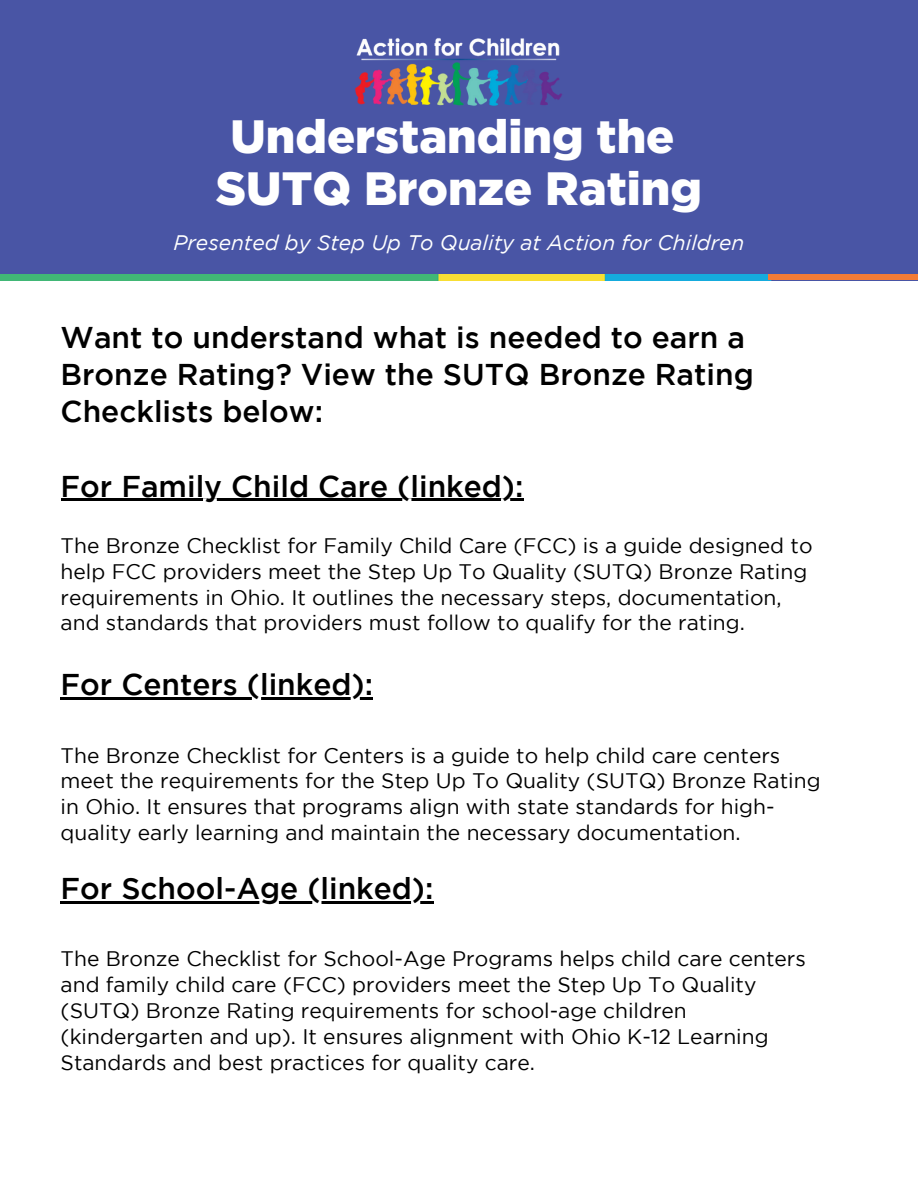
<style>
.page{position:relative;width:918px;height:1188px;background:#fff}
.page>*{position:absolute;margin:0;border:0;box-sizing:border-box;transform-origin:0 0}
.t1{font:900 46.65px/52.5px "Gotham";color:#fff;text-align:center}
.t2{font:500 30px/37.2px "Gotham";color:#000}
.t3{font:21px/25.8px "Gotham";color:#000}
.t4{font:italic 21px "Gotham";color:#fff}
</style>
<div class="page">
<img style="left:0;top:273px;width:918px;height:8px">
<svg style="left:769px;top:273px;width:149px;height:7px"></svg>
<div style="left:0;top:0;width:918px;height:273px;background:#4955a5"></div>
<img style="left:355px;top:38px;width:207px;height:68px">
<hr style="left:61px;top:697px;width:312px;height:3px;background:#000">
<hr style="left:61px;top:901px;width:237px;height:2px;background:#000">
<hr style="left:298px;top:901px;width:136px;height:2px;background:#000">
<hr style="left:61px;top:499px;width:462px;height:2px;background:#000">
<h1 class="t1" style="left:216px;top:109px;width:488px">Understanding the<br>SUTQ Bronze Rating</h1>
<p class="t4" style="left:174px;top:235px;width:572px">Presented by Step Up To Quality at Action for Children</p>
<h2 class="t2" style="left:61px;top:321px;width:695px">Want to understand what is needed to earn a<br>Bronze Rating? View the SUTQ Bronze Rating<br>Checklists below:</h2>
<p class="t2" style="left:61px;top:469px;width:464px">For Family Child Care (linked):</p>
<h2 class="t3" style="left:61px;top:534px;width:753px">The Bronze Checklist for Family Child Care (FCC) is a guide designed to help FCC providers meet the Step Up To Quality (SUTQ) Bronze Rating requirements in Ohio. It outlines the necessary steps, documentation, and standards that providers must follow to qualify for the rating.</h2>
<p class="t2" style="left:61px;top:668px;width:314px">For Centers (linked):</p>
<p class="t3" style="left:61px;top:744px;width:762px">The Bronze Checklist for Centers is a guide to help child care centers meet the requirements for the Step Up To Quality (SUTQ) Bronze Rating in Ohio. It ensures that programs align with state standards for high&shy;quality early learning and maintain the necessary documentation.</p>
<h2 class="t2" style="left:61px;top:872px;width:374px">For School-Age (linked):</h2>
<h2 class="t3" style="left:61px;top:947px;width:747px">The Bronze Checklist for School-Age Programs helps child care centers</h2>
<p class="t3" style="left:61px;top:973px;width:710px">and family child care (FCC) providers meet the Step Up To Quality (SUTQ) Bronze Rating requirements for school-age children (kindergarten and up). It ensures alignment with Ohio K-12 Learning Standards and best practices for quality care.</p>
</div>
